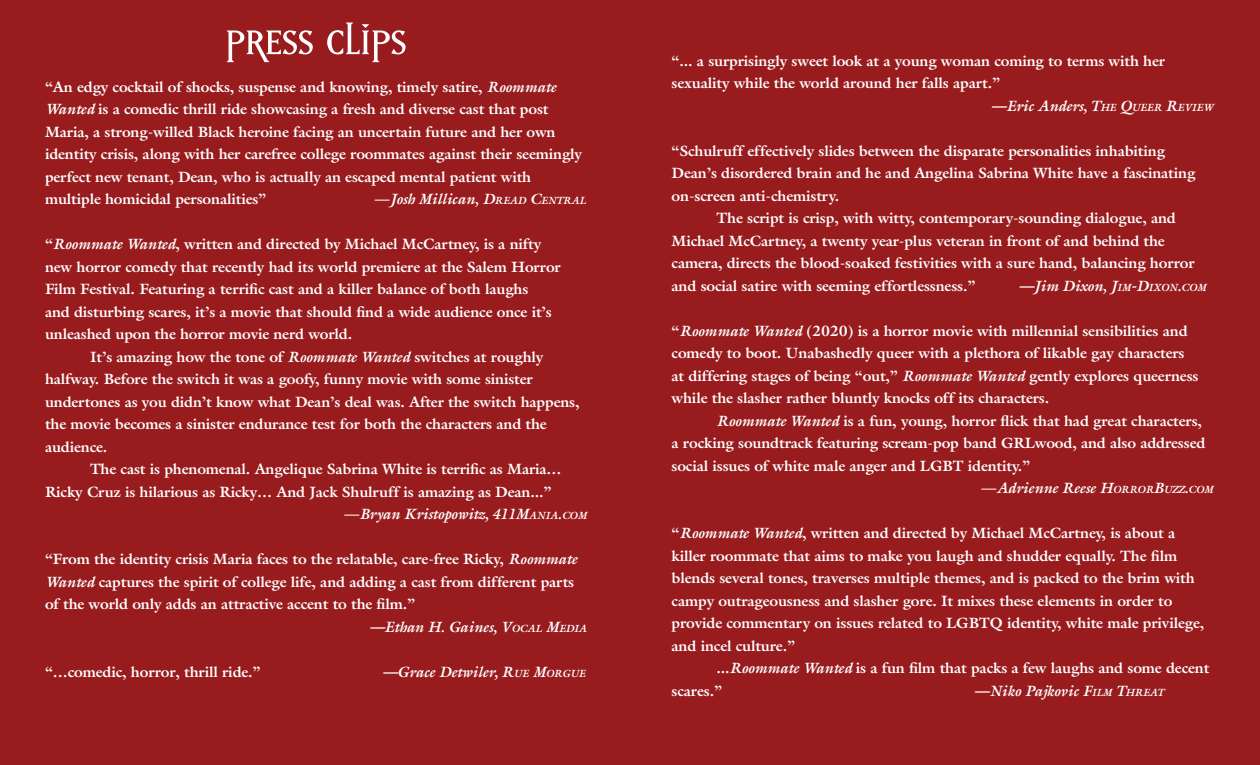
<style>
.page{position:relative;width:1260px;height:765px;background:#981b1e}
.page>*{position:absolute;margin:0;border:0;box-sizing:border-box;transform-origin:0 0}
.t1{font:40px "Matrix Tall";color:#fff;scale:2 1}
.t2{font:700 15px/22.5px "Galliard Std";letter-spacing:-.01em;color:#fff}
.t3{font:italic 700 15px "Galliard Std";letter-spacing:-.01em;color:#fff}
.s1{font-style:italic}
.s2{font-style:normal}
.s3{font-style:inherit}
.s4{font-size:10.5px}
</style>
<div class="page">
<h1 class="t1" style="left:225px;top:21px;width:92px">PRESS CLIPS</h1>
<p class="t2" style="left:45px;top:75px;width:539px">“An edgy cocktail of shocks, suspense and knowing, timely satire, <span class="s1">Roommate Wanted</span> is a comedic thrill ride showcasing a fresh and diverse cast that post Maria, a strong-willed Black heroine facing an uncertain future and her own identity crisis, along with her carefree college roommates against their seemingly perfect new tenant, Dean, who is actually an escaped mental patient with multiple homicidal personalities”</p>
<p class="t3" style="left:375px;top:190px;width:212px"><span class="s2">—</span>Josh Millican, <span class="s3">D</span><span class="s4">READ</span> <span class="s3">C</span><span class="s4">ENTRAL</span></p>
<p class="t2" style="left:45px;top:233px;width:517px">“<span class="s1">Roommate Wanted</span>, written and directed by Michael McCartney, is a nifty new horror comedy that recently had its world premiere at the Salem Horror Film Festival. Featuring a terrific cast and a killer balance of both laughs<br>and disturbing scares, it’s a movie that should find a wide audience once it’s unleashed upon the horror movie nerd world.</p>
<p class="t2" style="left:45px;top:345px;width:536px;text-indent:45px">It’s amazing how the tone of <span class="s1">Roommate Wanted</span> switches at roughly halfway. Before the switch it was a goofy, funny movie with some sinister undertones as you didn’t know what Dean’s deal was. After the switch happens, the movie becomes a sinister endurance test for both the characters and the audience.</p>
<p class="t2" style="left:90px;top:458px;width:473px">The cast is phenomenal. Angelique Sabrina White is terrific as Maria…</p>
<p class="t2" style="left:45px;top:480px;width:508px">Ricky Cruz is hilarious as Ricky… And Jack Shulruff is amazing as Dean...”</p>
<p class="t3" style="left:345px;top:505px;width:245px"><span class="s2">—</span>Bryan Kristopowitz, 4<span class="s3">11M</span><span class="s4">ANIA</span><span class="s3">.</span><span class="s4">COM</span></p>
<p class="t2" style="left:45px;top:548px;width:534px">“From the identity crisis Maria faces to the relatable, care-free Ricky, <span class="s1">Roommate</span></p>
<p class="t2" style="left:45px;top:570px;width:531px"><span class="s1">Wanted</span> captures the spirit of college life, and adding a cast from different parts</p>
<p class="t2" style="left:45px;top:593px;width:372px">of the world only adds an attractive accent to the film.”</p>
<p class="t3" style="left:369px;top:617px;width:219px">—Ethan H. Gaines, V<span class="s4">OCAL</span> <span class="s3">M</span><span class="s4">EDIA</span></p>
<p class="t2" style="left:45px;top:660px;width:217px">“…comedic, horror, thrill ride.”</p>
<p class="t3" style="left:382px;top:662px;width:205px">—Grace Detwiler, <span class="s3">R</span><span class="s4">UE</span> <span class="s3">M</span><span class="s4">ORGUE</span></p>
<p class="t2" style="left:672px;top:49px;width:495px">“... a surprisingly sweet look at a young woman coming to terms with her</p>
<p class="t2" style="left:672px;top:72px;width:330px">sexuality while the world around her falls apart.”</p>
<p class="t3" style="left:991px;top:96px;width:224px">—Eric Anders, <span class="s3">T</span><span class="s4">HE</span> <span class="s3">Q</span><span class="s4">UEER</span> <span class="s3">R</span><span class="s4">EVIEW</span></p>
<p class="t2" style="left:672px;top:139px;width:525px">“Schulruff effectively slides between the disparate personalities inhabiting<br>Dean’s disordered brain and he and Angelina Sabrina White have a fascinating on-screen anti-chemistry.</p>
<p class="t2" style="left:672px;top:207px;width:525px;text-indent:45px">The script is crisp, with witty, contemporary-sounding dialogue, and Michael McCartney, a twenty year-plus veteran in front of and behind the camera, directs the blood-soaked festivities with a sure hand, balancing horror and social satire with seeming effortlessness.”</p>
<p class="t3" style="left:1019px;top:276px;width:190px">—Jim Dixon, <span class="s3">J</span><span class="s4">IM</span><span class="s3">-D</span><span class="s4">IXON</span><span class="s3">.</span><span class="s4">COM</span></p>
<p class="t2" style="left:672px;top:319px;width:528px">“<span class="s1">Roommate Wanted</span> (2020) is a horror movie with millennial sensibilities and comedy to boot. Unabashedly queer with a plethora of likable gay characters at differing stages of being “out,” <span class="s1">Roommate Wanted</span> gently explores queerness while the slasher rather bluntly knocks off its characters.</p>
<p class="t2" style="left:717px;top:409px;width:487px"><span class="s1">Roommate Wanted</span> is a fun, young, horror flick that had great characters,</p>
<p class="t2" style="left:672px;top:432px;width:535px">a rocking soundtrack featuring scream-pop band GRLwood, and also addressed</p>
<p class="t2" style="left:672px;top:454px;width:360px">social issues of white male anger and LGBT identity.”</p>
<p class="t3" style="left:982px;top:479px;width:234px"><span class="s2">—</span>Adrienne Reese <span class="s3">H</span><span class="s4">ORROR</span><span class="s3">B</span><span class="s4">UZZ</span><span class="s3">.</span><span class="s4">COM</span></p>
<p class="t2" style="left:672px;top:522px;width:534px">“<span class="s1">Roommate Wanted</span>, written and directed by Michael McCartney, is about a killer roommate that aims to make you laugh and shudder equally. The film blends several tones, traverses multiple themes, and is packed to the brim with campy outrageousness and slasher gore. It mixes these elements in order to provide commentary on issues related to LGBTQ identity, white male privilege, and incel culture.”</p>
<p class="t2" style="left:672px;top:657px;width:539px;text-indent:45px">...<span class="s1">Roommate Wanted</span> is a fun film that packs a few laughs and some decent scares.”</p>
<p class="t3" style="left:974px;top:681px;width:191px">—Niko Pajkovic <span class="s3">F</span><span class="s4">ILM</span> <span class="s3">T</span><span class="s4">HREAT</span></p>
</div>
